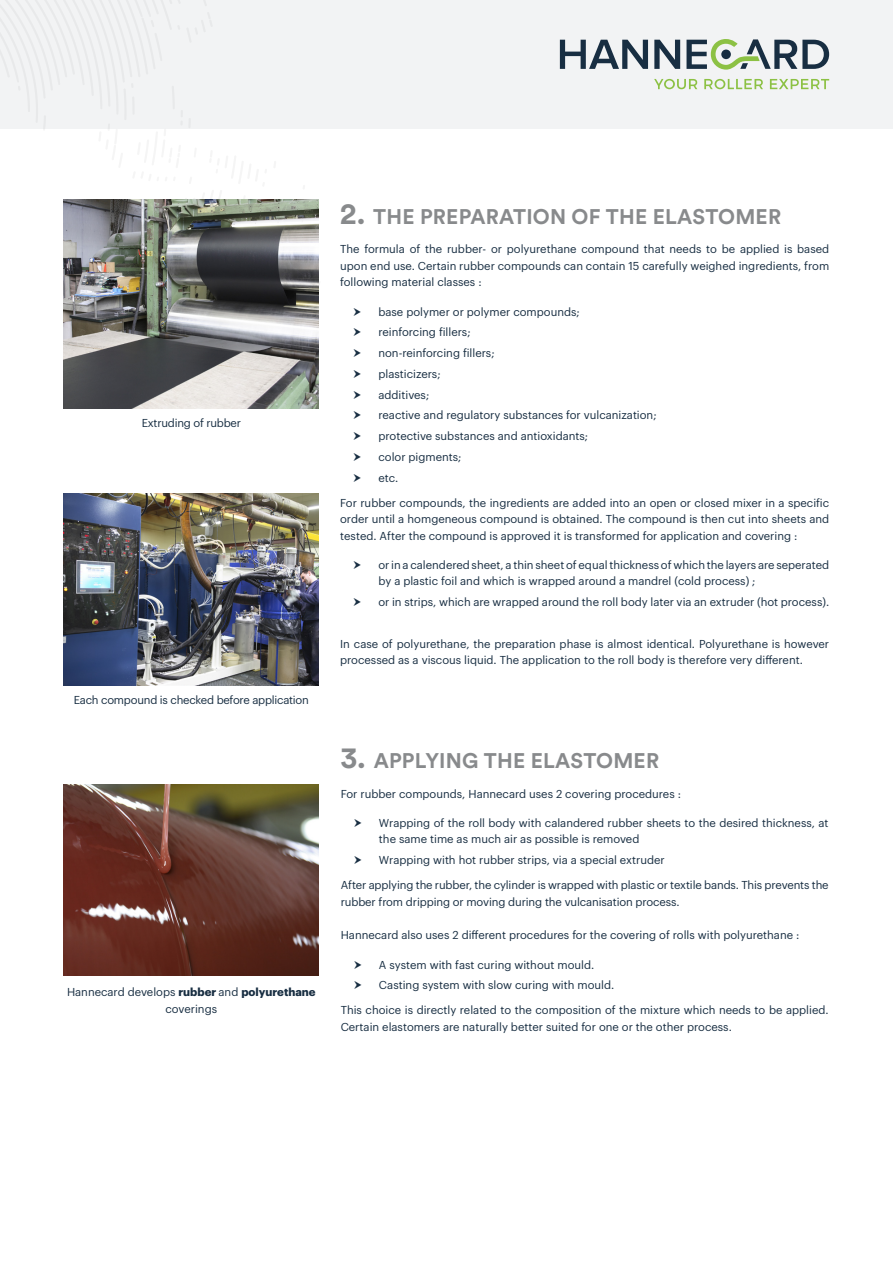
<style>
.page{position:relative;width:893px;height:1263px;background:#fff}
.page>*{position:absolute;margin:0;border:0;box-sizing:border-box;transform-origin:0 0}
.HC_DOC_-_Body_title{font:700 21px "Circular Std";letter-spacing:.01em;color:#888a8c}
.t1{font:11.25px/16.5px "Graphik";color:#182e42}
.t2{font:11.25px "Graphik";letter-spacing:-.02em;color:#182e42}
.s1{font-weight:700}
.s2{font-size:30px}
</style>
<div class="page">
<div style="left:0;top:0;width:893px;height:128px;background:#f2f3f4"></div>
<svg style="left:0;top:128px;width:321px;height:184px"></svg>
<svg style="left:560px;top:40px;width:88px;height:29px"></svg>
<svg style="left:654px;top:40px;width:26px;height:29px"></svg>
<svg style="left:686px;top:39px;width:143px;height:31px"></svg>
<svg style="left:654px;top:79px;width:175px;height:10px"></svg>
<img style="left:64px;top:784px;width:255px;height:192px">
<img style="left:64px;top:493px;width:255px;height:192px">
<img style="left:64px;top:200px;width:255px;height:208px">
<p class="t2" style="left:142px;top:414px;width:101px">Extruding of rubber</p>
<p class="t2" style="left:74px;top:692px;width:237px">Each compound is checked before application</p>
<p class="t1" style="left:67px;top:983px;width:250px;text-align:center">Hannecard develops <span class="s1">rubber</span> and <span class="s1">polyurethane </span>coverings</p>
<p class="HC_DOC_-_Body_title" style="left:340px;top:203px;width:442px"><span class="s2">2.</span> THE PREPARATION OF THE ELASTOMER</p>
<p class="t1" style="left:340px;top:240px;width:491px;text-align:justify">The formula of the rubber- or polyurethane compound that needs to be applied is based upon end use. Certain rubber compounds can contain 15 carefully weighed ingredients, from following material classes :</p>
<p class="t1" style="left:378px;top:302px;width:203px">base polymer or polymer compounds;</p>
<p class="t1" style="left:378px;top:323px;width:94px">reinforcing fillers;</p>
<p class="t1" style="left:378px;top:344px;width:118px">non-reinforcing fillers;</p>
<p class="t1" style="left:378px;top:365px;width:64px">plasticizers;</p>
<p class="t1" style="left:378px;top:385px;width:52px">additives;</p>
<p class="t1" style="left:378px;top:406px;width:280px">reactive and regulatory substances for vulcanization;</p>
<p class="t1" style="left:378px;top:427px;width:211px">protective substances and antioxidants;</p>
<p class="t1" style="left:378px;top:448px;width:85px">color pigments;</p>
<p class="t1" style="left:378px;top:468px;width:21px">etc.</p>
<p class="t1" style="left:340px;top:493px;width:491px;text-align:justify">For rubber compounds, the ingredients are added into an open or closed mixer in a specific order until a homgeneous compound is obtained. The compound is then cut into sheets and tested. After the compound is approved it is transformed for application and covering :</p>
<p class="t1" style="left:378px;top:556px;width:452px">or in a calendered sheet, a thin sheet of equal thickness of which the layers are seperated by a plastic foil and which is wrapped around a mandrel (cold process) ;</p>
<p class="t1" style="left:378px;top:593px;width:452px">or in strips, which are wrapped around the roll body later via an extruder (hot process).</p>
<p class="t1" style="left:340px;top:634px;width:490px">In case of polyurethane, the preparation phase is almost identical. Polyurethane is however processed as a viscous liquid. The application to the roll body is therefore very different.</p>
<p class="HC_DOC_-_Body_title" style="left:341px;top:747px;width:320px"><span class="s2">3.</span> APPLYING THE ELASTOMER</p>
<p class="t1" style="left:341px;top:784px;width:342px">For rubber compounds, Hannecard uses 2 covering procedures :</p>
<p class="t1" style="left:379px;top:814px;width:451px">Wrapping of the roll body with calandered rubber sheets to the desired thickness, at the same time as much air as possible is removed</p>
<p class="t1" style="left:379px;top:851px;width:287px">Wrapping with hot rubber strips, via a special extruder</p>
<p class="t1" style="left:341px;top:876px;width:489px">After applying the rubber, the cylinder is wrapped with plastic or textile bands. This prevents the rubber from dripping or moving during the vulcanisation process.</p>
<p class="t1" style="left:341px;top:926px;width:460px">Hannecard also uses 2 different procedures for the covering of rolls with polyurethane :</p>
<p class="t1" style="left:379px;top:955px;width:217px">A system with fast curing without mould.</p>
<p class="t1" style="left:379px;top:976px;width:237px">Casting system with slow curing with mould.</p>
<p class="t1" style="left:341px;top:1001px;width:489px">This choice is directly related to the composition of the mixture which needs to be applied.<br>Certain elastomers are naturally better suited for one or the other process.</p>
</div>
